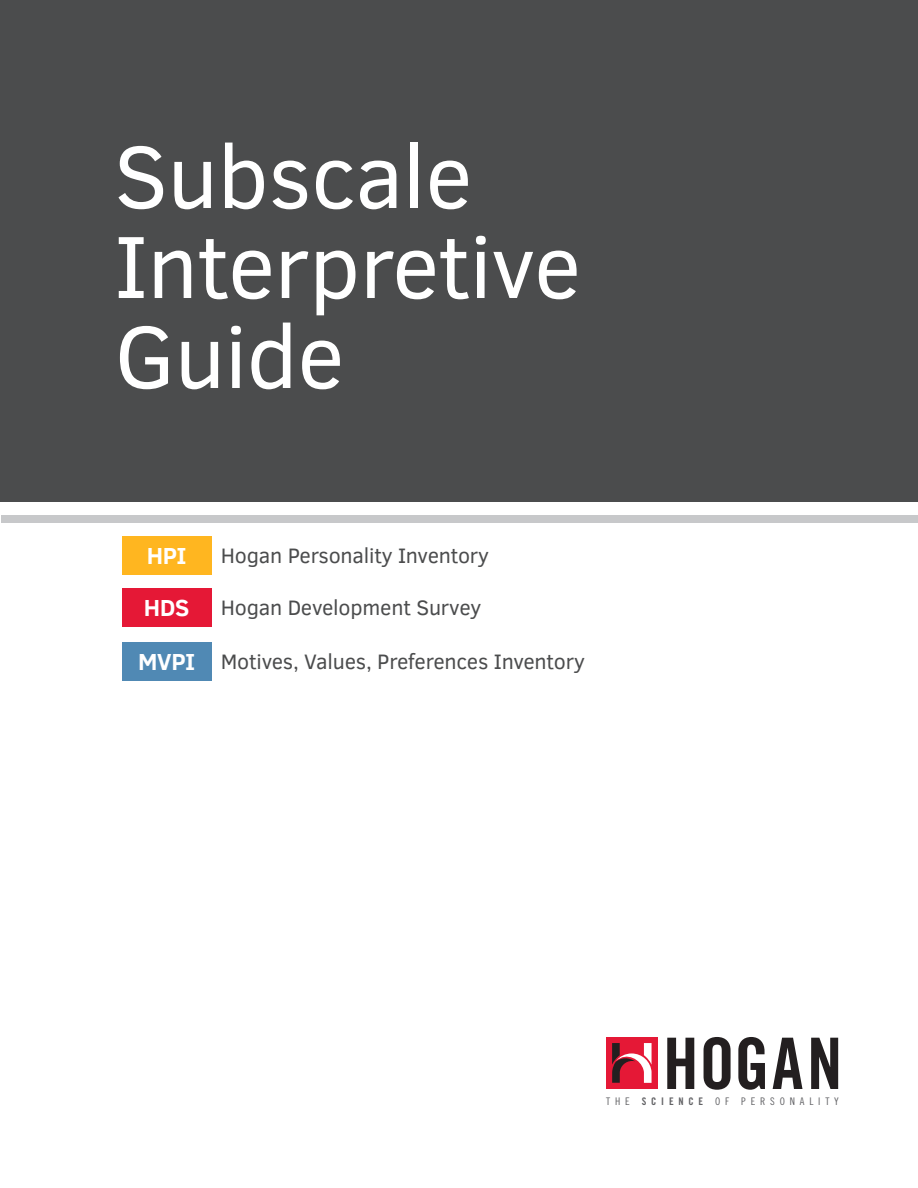
<style>
.page{position:relative;width:918px;height:1188px;background:#fff}
.page>*{position:absolute;margin:0;border:0;box-sizing:border-box;transform-origin:0 0}
.t1{font:90px "Clear Sans";letter-spacing:-.01em;color:#fff}
.t2{font:700 23.85px "Clear Sans";letter-spacing:-.01em;color:#fff}
.t3{font:21.45px "Clear Sans";letter-spacing:-.01em;color:#4b4c4d}
.t4{font:10.5px "Trade Gothic Cond Eighteen";letter-spacing:.46em;color:#636366}
.s1{font-family:"Trade Gothic Bold Cond Twenty"}
</style>
<div class="page">
<div style="left:1px;top:515px;width:917px;height:8px;background:#c7c8ca"></div>
<div style="left:606px;top:1037px;width:51px;height:52px;background:#e51836"></div>
<svg style="left:612px;top:1043px;width:40px;height:40px"></svg>
<svg style="left:667px;top:1037px;width:171px;height:53px"></svg>
<div style="left:1px;top:0;width:917px;height:501px;background:#4b4c4d"></div>
<div style="left:122px;top:537px;width:89px;height:38px;background:#ffb620"></div>
<div style="left:122px;top:589px;width:89px;height:38px;background:#e51836"></div>
<div style="left:122px;top:643px;width:89px;height:38px;background:#5089b4"></div>
<p class="t1" style="left:114px;top:117px;width:360px">Subscale</p>
<p class="t1" style="left:114px;top:207px;width:468px">Interpretive</p>
<p class="t1" style="left:114px;top:297px;width:232px">Guide</p>
<p class="t2" style="left:147px;top:539px;width:41px">HPI</p>
<p class="t2" style="left:144px;top:591px;width:47px">HDS</p>
<p class="t2" style="left:138px;top:645px;width:59px">MVPI</p>
<p class="t3" style="left:221px;top:541px;width:270px">Hogan Personality Inventory</p>
<p class="t3" style="left:221px;top:593px;width:262px">Hogan Development Survey</p>
<p class="t3" style="left:221px;top:647px;width:366px">Motives, Values, Preferences Inventory</p>
<p class="t4" style="left:606px;top:1095px;width:234px">THE <span class="s1">SCIENCE</span> OF PERSONALITY</p>
</div>
